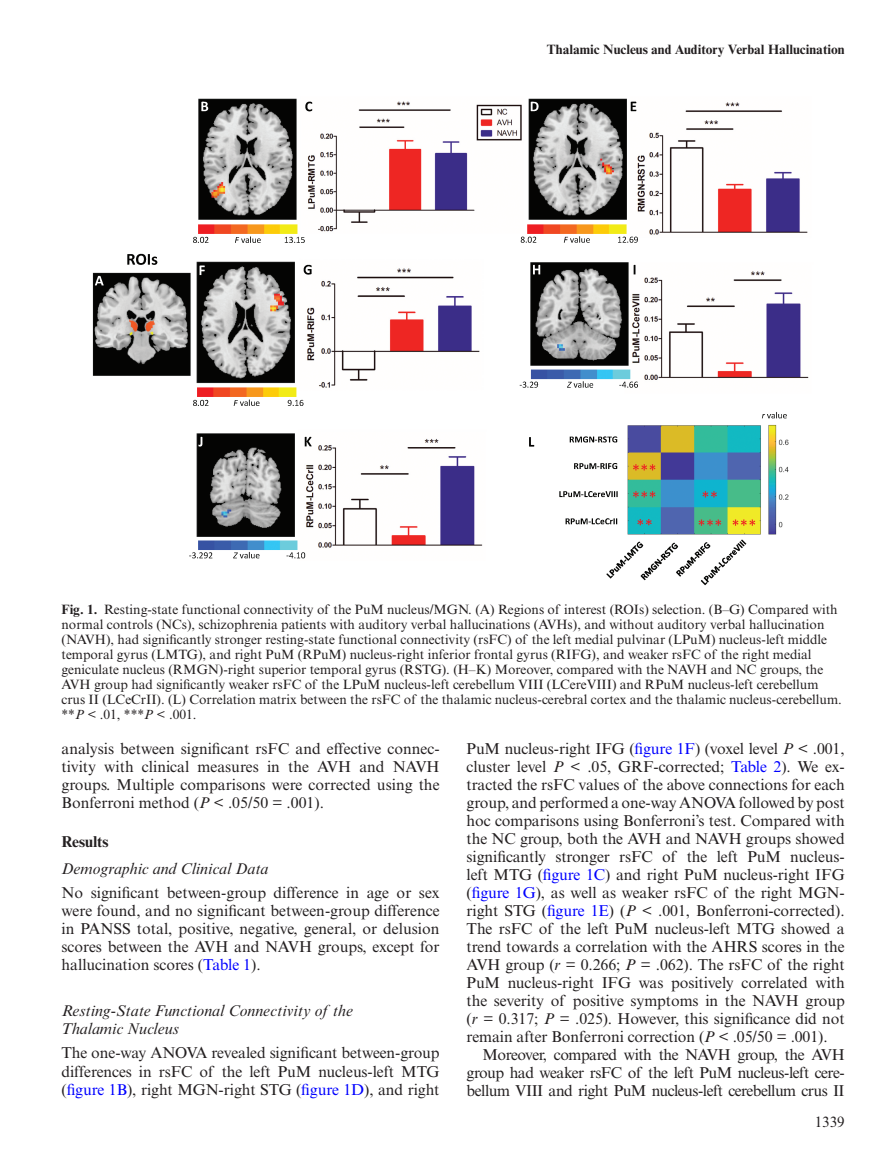
<style>
.page{position:relative;width:891px;height:1175px;background:#fff}
.page>*{position:absolute;margin:0;border:0;box-sizing:border-box;transform-origin:0 0}
.t1{font:15.75px/18px "Times New Roman MT Std";letter-spacing:-.005em;color:#231f20;text-align:justify}
.t2{font:italic 15.75px/18px "Times New Roman MT Std";color:#231f20}
.t3{font:700 15.75px "Times New Roman MT Std";color:#231f20}
.t4{font:15px "Times New Roman MT Std";color:#231f20}
.t5{font:13.5px/15px "Times New Roman MT Std";color:#231f20}
.t6{font:700 13.5px "Times New Roman MT Std";color:#231f20}
.s1{font-weight:700}
.s2{font-style:italic}
.s3{color:#00f}
</style>
<div class="page">
<img style="left:92px;top:98px;width:717px;height:488px">
<p class="t6" style="left:547px;top:41px;width:299px">Thalamic Nucleus and Auditory Verbal Hallucination</p>
<p class="t5" style="left:62px;top:601px;width:782px"><span class="s1">Fig. 1.</span> Resting-state functional connectivity of the PuM nucleus/MGN. (A) Regions of interest (ROIs) selection. (B–G) Compared with normal controls (NCs), schizophrenia patients with auditory verbal hallucinations (AVHs), and without auditory verbal hallucination (NAVH), had significantly stronger resting-state functional connectivity (rsFC) of the left medial pulvinar (LPuM) nucleus-left middle temporal gyrus (LMTG), and right PuM (RPuM) nucleus-right inferior frontal gyrus (RIFG), and weaker rsFC of the right medial geniculate nucleus (RMGN)-right superior temporal gyrus (RSTG). (H–K) Moreover, compared with the NAVH and NC groups, the AVH group had significantly weaker rsFC of the LPuM nucleus-left cerebellum VIII (LCereVIII) and RPuM nucleus-left cerebellum crus II (LCeCrII). (L) Correlation matrix between the rsFC of the thalamic nucleus-cerebral cortex and the thalamic nucleus-cerebellum. **<span class="s2">P</span> &lt; .01, ***<span class="s2">P</span> &lt; .001.</p>
<p class="t1" style="left:62px;top:739px;width:380px">analysis between significant rsFC and effective connec&shy;tivity with clinical measures in the AVH and NAVH groups. Multiple comparisons were corrected using the Bonferroni method (<span class="s2">P</span> &lt; .05/50 = .001).</p>
<p class="t3" style="left:62px;top:831px;width:49px">Results</p>
<p class="t2" style="left:62px;top:859px;width:208px">Demographic and Clinical Data</p>
<p class="t1" style="left:62px;top:883px;width:379px">No significant between-group difference in age or sex were found, and no significant between-group difference in PANSS total, positive, negative, general, or delusion scores between the AVH and NAVH groups, except for hallucination scores (<span class="s3">Table 1</span>).</p>
<p class="t2" style="left:62px;top:1002px;width:293px">Resting-State Functional Connectivity of the<br>Thalamic Nucleus</p>
<p class="t1" style="left:62px;top:1044px;width:380px">The one-way ANOVA revealed significant between-group differences in rsFC of the left PuM nucleus-left MTG (<span class="s3">figure 1B</span>), right MGN-right STG (<span class="s3">figure 1D</span>), and right</p>
<p class="t1" style="left:466px;top:739px;width:380px">PuM nucleus-right IFG (<span class="s3">figure 1F</span>) (voxel level <span class="s2">P</span> &lt; .001, cluster level <span class="s2">P</span> &lt; .05, GRF-corrected; <span class="s3">Table 2</span>). We ex&shy;tracted the rsFC values of the above connections for each group, and performed a one-way ANOVA followed by post hoc comparisons using Bonferroni’s test. Compared with the NC group, both the AVH and NAVH groups showed significantly stronger rsFC of the left PuM nucleus&shy;left MTG (<span class="s3">figure 1C</span>) and right PuM nucleus-right IFG (<span class="s3">figure 1G</span>), as well as weaker rsFC of the right MGN&shy;right STG (<span class="s3">figure 1E</span>) (<span class="s2">P</span> &lt; .001, Bonferroni-corrected).<br>The rsFC of the left PuM nucleus-left MTG showed a trend towards a correlation with the AHRS scores in the AVH group (<span class="s2">r</span> = 0.266; <span class="s2">P</span> = .062). The rsFC of the right PuM nucleus-right IFG was positively correlated with the severity of positive symptoms in the NAVH group (<span class="s2">r</span> = 0.317; <span class="s2">P</span> = .025). However, this significance did not remain after Bonferroni correction (<span class="s2">P</span> &lt; .05/50 = .001).</p>
<p class="t1" style="left:466px;top:1045px;width:380px;text-indent:16px">Moreover, compared with the NAVH group, the AVH group had weaker rsFC of the left PuM nucleus-left cere&shy;bellum VIII and right PuM nucleus-left cerebellum crus II</p>
<p class="t4" style="left:815px;top:1113px;width:31px">1339</p>
</div>
